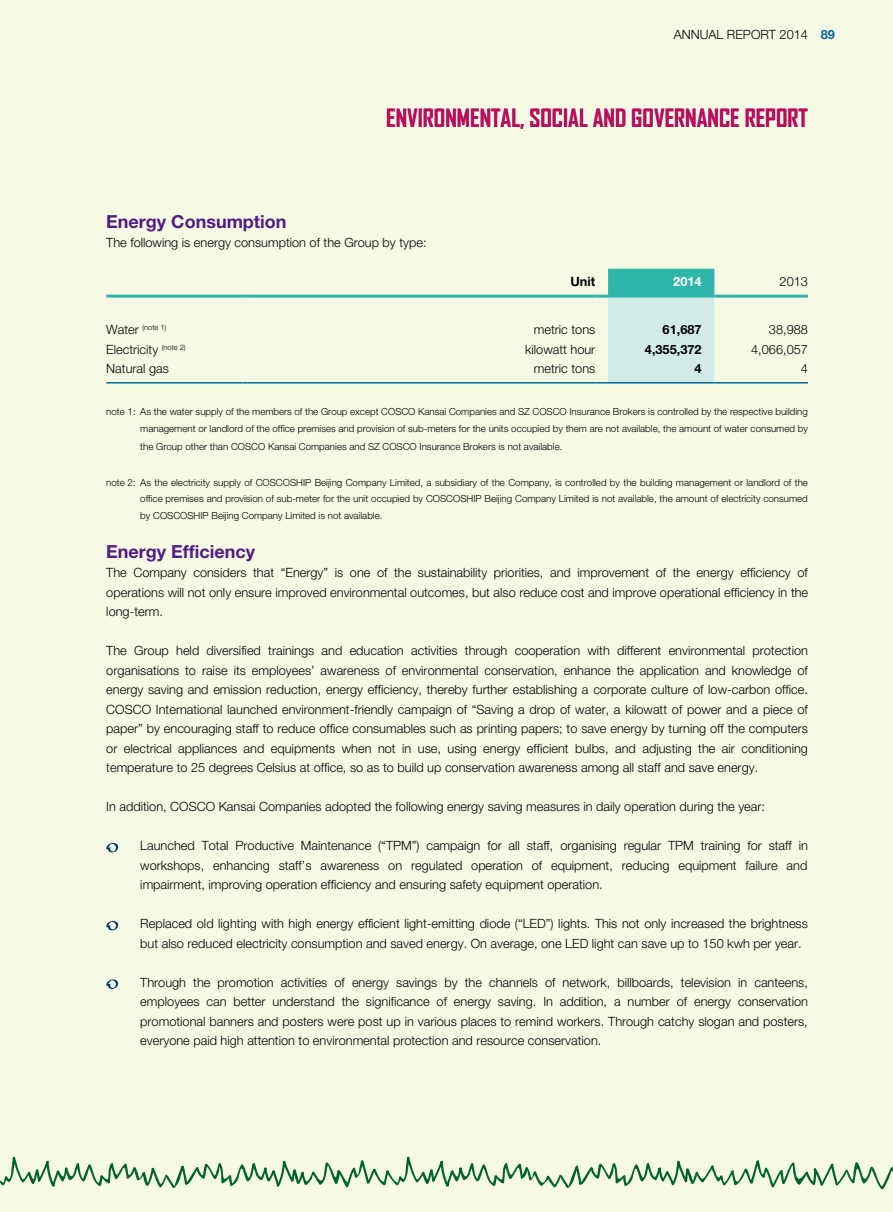
<style>
.page{position:relative;width:893px;height:1212px;background:#f6f9e4}
.page>*{position:absolute;margin:0;border:0;box-sizing:border-box;transform-origin:0 0}
.t1{font:700 24px "Agency FB";color:#b70e5e}
.t2{font:700 18px "Helvetica Neue LT Std";color:#541b86}
.t3{font:300 12.75px/19.5px "Helvetica Neue LT Std";color:#000;text-align:justify}
.t4{font:700 12.75px "Helvetica Neue LT Std";color:#000}
.t5{font:700 12.75px "Helvetica Neue LT Std";color:#fff}
.t6{font:300 9.75px/16.5px "Helvetica Neue LT Std";color:#000;text-align:right}
.t7{font:300 7.5px "Helvetica Neue LT Std";color:#000}
.s1{font-weight:700;color:#006896}
.s2{font-size:12.75px}
</style>
<div class="page">
<svg style="left:0;top:1156px;width:893px;height:34px"></svg>
<hr style="left:106px;top:295px;width:136px;height:3px;background:#2eb6aa">
<hr style="left:242px;top:295px;width:353px;height:3px;background:#2eb6aa">
<hr style="left:714px;top:295px;width:94px;height:3px;background:#2eb6aa">
<hr style="left:106px;top:382px;width:136px;height:1px;background:#006896">
<hr style="left:242px;top:382px;width:353px;height:1px;background:#006896">
<hr style="left:714px;top:382px;width:94px;height:1px;background:#006896">
<svg style="left:595px;top:269px;width:119px;height:114px"></svg>
<svg style="left:106px;top:842px;width:12px;height:11px"></svg>
<svg style="left:106px;top:920px;width:12px;height:11px"></svg>
<svg style="left:106px;top:979px;width:12px;height:10px"></svg>
<p class="t3" style="left:674px;top:25px;width:163px">ANNUAL REPORT 2014 <span class="s1">89</span></p>
<h1 class="t1" style="left:386px;top:104px;width:423px">ENVIRONMENTAL, SOCIAL AND GOVERNANCE REPORT</h1>
<h2 class="t2" style="left:106px;top:210px;width:182px">Energy Consumption</h2>
<p class="t3" style="left:106px;top:232px;width:322px">The following is energy consumption of the Group by type:</p>
<p class="t4" style="left:570px;top:274px;width:26px">Unit</p>
<p class="t5" style="left:673px;top:274px;width:30px">2014</p>
<p class="t3" style="left:780px;top:271px;width:30px">2013</p>
<p class="t7" style="left:106px;top:323px;width:62px"><span class="s2">Water</span> (note 1)</p>
<p class="t3" style="left:534px;top:320px;width:63px">metric tons</p>
<p class="t4" style="left:663px;top:322px;width:40px">61,687</p>
<p class="t3" style="left:769px;top:320px;width:40px">38,988</p>
<p class="t3" style="left:106px;top:339px;width:81px">Electricity <sup>(note</sup> <sup>2)</sup></p>
<p class="t3" style="left:525px;top:339px;width:72px">kilowatt hour</p>
<p class="t4" style="left:645px;top:341px;width:58px">4,355,372</p>
<p class="t3" style="left:751px;top:339px;width:58px">4,066,057</p>
<p class="t3" style="left:106px;top:359px;width:64px">Natural gas</p>
<p class="t3" style="left:534px;top:359px;width:63px">metric tons</p>
<p class="t4" style="left:694px;top:361px;width:9px">4</p>
<p class="t3" style="left:801px;top:359px;width:9px">4</p>
<p class="t6" style="left:106px;top:403px;width:703px">note 1: As the water supply of the members of the Group except COSCO Kansai Companies and SZ COSCO Insurance Brokers is controlled by the respective building management or landlord of the office premises and provision of sub-meters for the units occupied by them are not available, the amount of water consumed by</p>
<p class="t6" style="left:140px;top:438px;width:424px">the Group other than COSCO Kansai Companies and SZ COSCO Insurance Brokers is not available.</p>
<p class="t6" style="left:140px;top:474px;width:669px;text-align:justify;text-indent:-34px">note 2: As the electricity supply of COSCOSHIP Beijing Company Limited, a subsidiary of the Company, is controlled by the building management or landlord of the office premises and provision of sub-meter for the unit occupied by COSCOSHIP Beijing Company Limited is not available, the amount of electricity consumed by COSCOSHIP Beijing Company Limited is not available.</p>
<h2 class="t2" style="left:106px;top:540px;width:150px">Energy Efficiency</h2>
<p class="t3" style="left:106px;top:563px;width:703px">The Company considers that “Energy” is one of the sustainability priorities, and improvement of the energy efficiency of operations will not only ensure improved environmental outcomes, but also reduce cost and improve operational efficiency in the long-term.</p>
<p class="t3" style="left:106px;top:641px;width:703px">The Group held diversified trainings and education activities through cooperation with different environmental protection organisations to raise its employees’ awareness of environmental conservation, enhance the application and knowledge of energy saving and emission reduction, energy efficiency, thereby further establishing a corporate culture of low-carbon office.<br>COSCO International launched environment-friendly campaign of “Saving a drop of water, a kilowatt of power and a piece of paper” by encouraging staff to reduce office consumables such as printing papers; to save energy by turning off the computers or electrical appliances and equipments when not in use, using energy efficient bulbs, and adjusting the air conditioning temperature to 25 degrees Celsius at office, so as to build up conservation awareness among all staff and save energy.</p>
<p class="t3" style="left:106px;top:797px;width:660px">In addition, COSCO Kansai Companies adopted the following energy saving measures in daily operation during the year:</p>
<p class="t3" style="left:140px;top:836px;width:669px">Launched Total Productive Maintenance (“TPM”) campaign for all staff, organising regular TPM training for staff in workshops, enhancing staff’s awareness on regulated operation of equipment, reducing equipment failure and impairment, improving operation efficiency and ensuring safety equipment operation.</p>
<p class="t3" style="left:140px;top:914px;width:669px">Replaced old lighting with high energy efficient light-emitting diode (“LED”) lights. This not only increased the brightness but also reduced electricity consumption and saved energy. On average, one LED light can save up to 150 kwh per year.</p>
<p class="t3" style="left:140px;top:972px;width:669px">Through the promotion activities of energy savings by the channels of network, billboards, television in canteens, employees can better understand the significance of energy saving. In addition, a number of energy conservation promotional banners and posters were post up in various places to remind workers. Through catchy slogan and posters, everyone paid high attention to environmental protection and resource conservation.</p>
</div>
